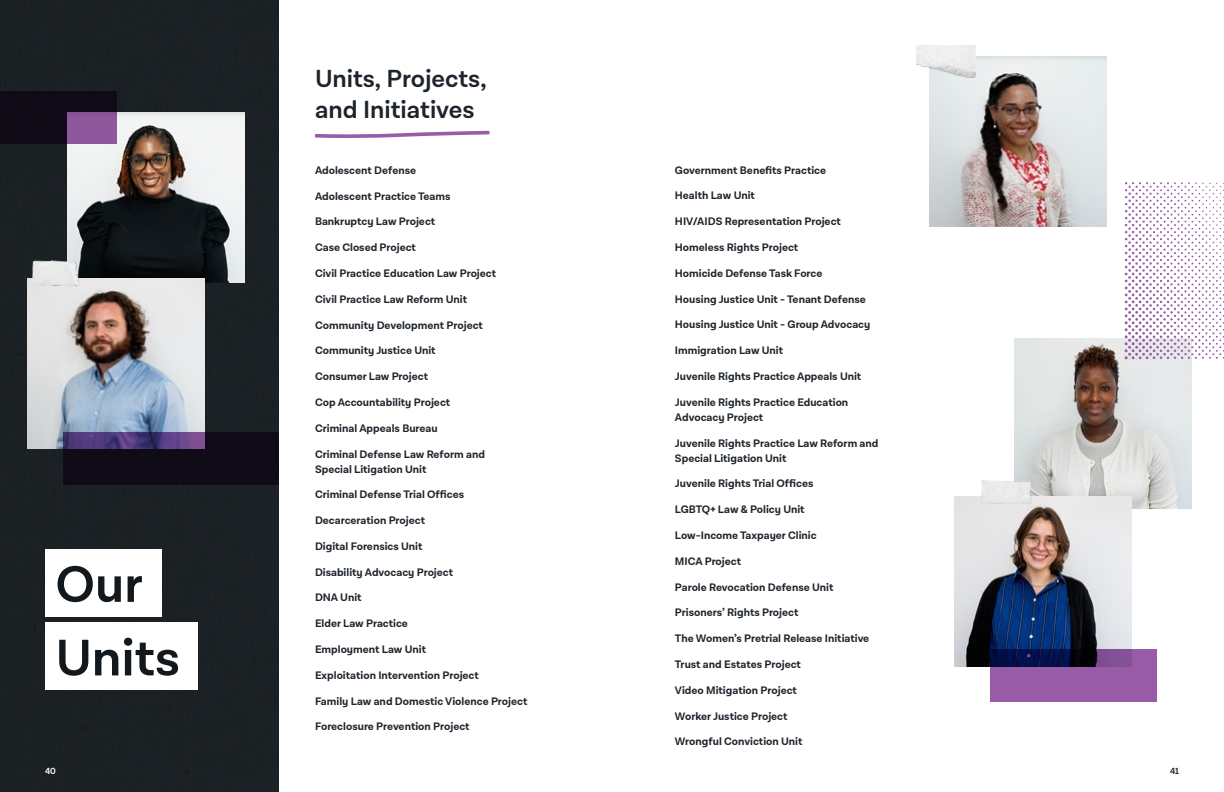
<style>
.page{position:relative;width:1224px;height:792px;background:#fff}
.page>*{position:absolute;margin:0;border:0;box-sizing:border-box;transform-origin:0 0}
.t1{font:600 52px/73.6px "Lota Grotesque Alt 3";color:#13181c}
.t2{font:600 25px/31px "Lota Grotesque Alt 3";color:#1d242b}
.t3{font:700 11px/15px "Lota Grotesque Alt 3";color:#1d242b}
.t4{font:600 9px "Lota Grotesque Alt 3";color:#1d242b}
.t5{font:600 9px "Lota Grotesque Alt 3";color:#fff}
</style>
<div class="page">
<div style="left:0;top:0;width:279px;height:792px;background:#1b2124"></div>
<div style="left:45px;top:549px;width:116px;height:67px;background:#fff"></div>
<div style="left:45px;top:623px;width:153px;height:67px;background:#fff"></div>
<svg style="left:315px;top:130px;width:175px;height:8px"></svg>
<img style="left:1014px;top:339px;width:178px;height:169px">
<img style="left:954px;top:496px;width:177px;height:170px">
<img style="left:67px;top:112px;width:178px;height:170px">
<img style="left:27px;top:278px;width:177px;height:170px">
<img style="left:32px;top:260px;width:49px;height:28px">
<img style="left:981px;top:480px;width:51px;height:24px">
<svg style="left:990px;top:649px;width:166px;height:53px;background:#75498c"></svg>
<svg style="left:63px;top:432px;width:216px;height:53px;background:#1d152c"></svg>
<svg style="left:0;top:91px;width:117px;height:53px;background:#2f1e38"></svg>
<svg style="left:1124px;top:182px;width:100px;height:177px"></svg>
<img style="left:930px;top:57px;width:177px;height:170px">
<img style="left:916px;top:45px;width:60px;height:33px">
<h1 class="t1" style="left:55px;top:549px;width:126px">Our<br>Units</h1>
<p class="t5" style="left:45px;top:766px;width:12px">40</p>
<h2 class="t2" style="left:315px;top:64px;width:173px">Units, Projects, and Initiatives</h2>
<p class="t3" style="left:315px;top:163px;width:103px">Adolescent Defense</p>
<p class="t3" style="left:315px;top:189px;width:137px">Adolescent Practice Teams</p>
<p class="t3" style="left:315px;top:215px;width:122px">Bankruptcy Law Project</p>
<p class="t3" style="left:315px;top:240px;width:103px">Case Closed Project</p>
<p class="t3" style="left:315px;top:266px;width:183px">Civil Practice Education Law Project</p>
<p class="t3" style="left:315px;top:292px;width:154px">Civil Practice Law Reform Unit</p>
<p class="t3" style="left:315px;top:318px;width:169px">Community Development Project</p>
<p class="t3" style="left:315px;top:343px;width:122px">Community Justice Unit</p>
<p class="t3" style="left:315px;top:369px;width:115px">Consumer Law Project</p>
<p class="t3" style="left:315px;top:395px;width:137px">Cop Accountability Project</p>
<p class="t3" style="left:315px;top:421px;width:124px">Criminal Appeals Bureau</p>
<p class="t3" style="left:315px;top:447px;width:172px">Criminal Defense Law Reform and<br>Special Litigation Unit</p>
<p class="t3" style="left:315px;top:487px;width:151px">Criminal Defense Trial Offices</p>
<p class="t3" style="left:315px;top:513px;width:112px">Decarceration Project</p>
<p class="t3" style="left:315px;top:539px;width:109px">Digital Forensics Unit</p>
<p class="t3" style="left:315px;top:565px;width:140px">Disability Advocacy Project</p>
<p class="t3" style="left:315px;top:591px;width:48px">DNA Unit</p>
<p class="t3" style="left:315px;top:616px;width:95px">Elder Law Practice</p>
<p class="t3" style="left:315px;top:642px;width:113px">Employment Law Unit</p>
<p class="t3" style="left:315px;top:668px;width:165px">Exploitation Intervention Project</p>
<p class="t3" style="left:315px;top:694px;width:214px">Family Law and Domestic Violence Project</p>
<p class="t3" style="left:315px;top:720px;width:156px">Foreclosure Prevention Project</p>
<p class="t3" style="left:675px;top:163px;width:153px">Government Benefits Practice</p>
<p class="t3" style="left:675px;top:189px;width:81px">Health Law Unit</p>
<p class="t3" style="left:675px;top:214px;width:167px">HIV/AIDS Representation Project</p>
<p class="t3" style="left:675px;top:240px;width:125px">Homeless Rights Project</p>
<p class="t3" style="left:675px;top:266px;width:149px">Homicide Defense Task Force</p>
<p class="t3" style="left:675px;top:292px;width:192px">Housing Justice Unit - Tenant Defense</p>
<p class="t3" style="left:675px;top:318px;width:197px">Housing Justice Unit - Group Advocacy</p>
<p class="t3" style="left:675px;top:343px;width:110px">Immigration Law Unit</p>
<p class="t3" style="left:675px;top:369px;width:188px">Juvenile Rights Practice Appeals Unit</p>
<p class="t3" style="left:675px;top:395px;width:175px">Juvenile Rights Practice Education<br>Advocacy Project</p>
<p class="t3" style="left:675px;top:436px;width:205px">Juvenile Rights Practice Law Reform and<br>Special Litigation Unit</p>
<p class="t3" style="left:675px;top:477px;width:140px">Juvenile Rights Trial Offices</p>
<p class="t3" style="left:675px;top:502px;width:131px">LGBTQ+ Law &amp; Policy Unit</p>
<p class="t3" style="left:675px;top:528px;width:143px">Low-Income Taxpayer Clinic</p>
<p class="t3" style="left:675px;top:554px;width:68px">MICA Project</p>
<p class="t3" style="left:675px;top:580px;width:160px">Parole Revocation Defense Unit</p>
<p class="t3" style="left:675px;top:606px;width:125px">Prisoners’ Rights Project</p>
<p class="t3" style="left:675px;top:631px;width:196px">The Women’s Pretrial Release Initiative</p>
<p class="t3" style="left:675px;top:657px;width:127px">Trust and Estates Project</p>
<p class="t3" style="left:675px;top:683px;width:123px">Video Mitigation Project</p>
<p class="t3" style="left:675px;top:709px;width:114px">Worker Justice Project</p>
<p class="t3" style="left:675px;top:735px;width:129px">Wrongful Conviction Unit</p>
<p class="t4" style="left:1170px;top:765px;width:10px">41</p>
</div>
